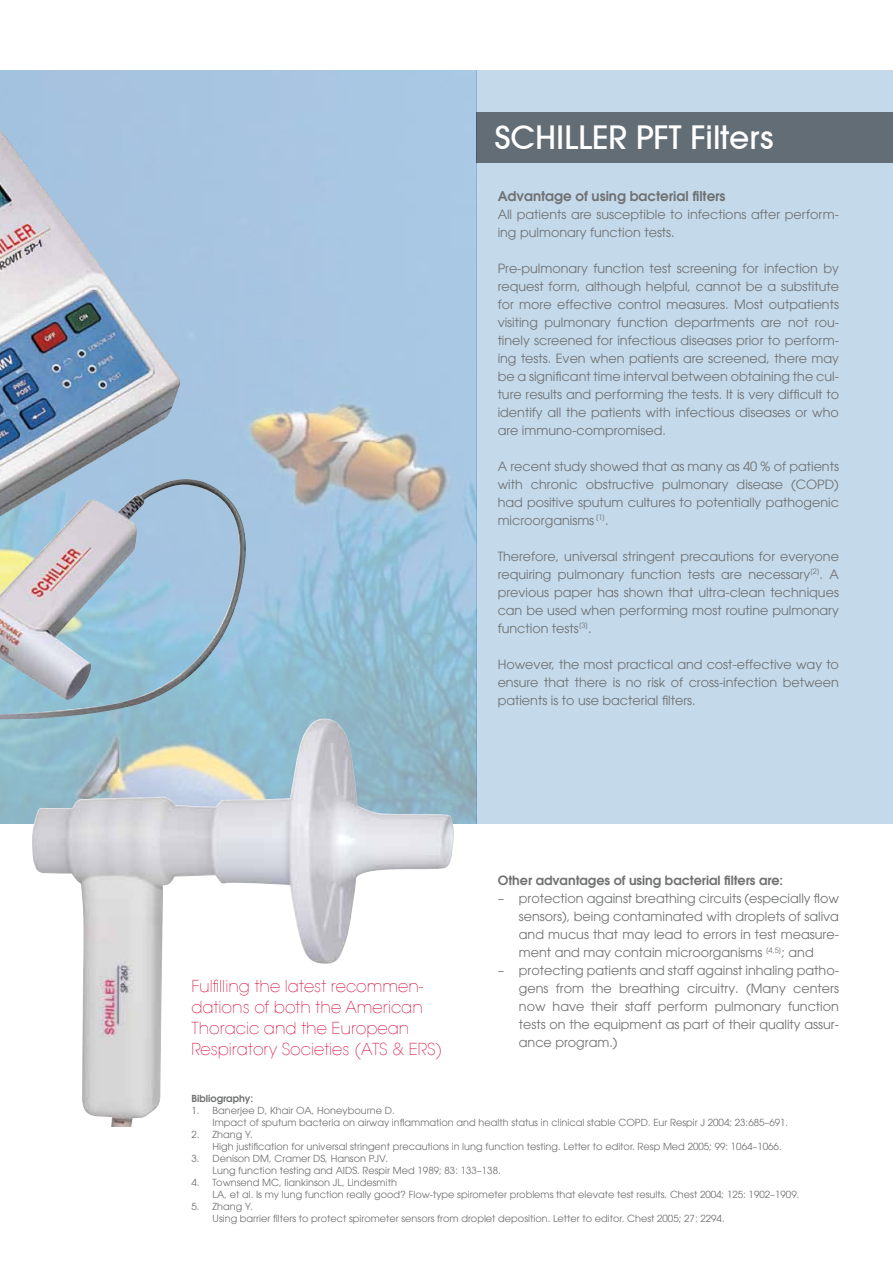
<style>
.page{position:relative;width:893px;height:1263px;background:#fff}
.page>*{position:absolute;margin:0;border:0;box-sizing:border-box;transform-origin:0 0}
.t1{font:500 31.5px "Avant Garde";color:#fff}
.t2{font:200 16.5px/21px "Avant Garde LT";color:#d40032}
.t3{font:600 13.5px "Avant Garde LT";color:#707172}
.t4{font:12.75px/18px "Avant Garde LT";color:#707172;text-align:justify}
.t5{font:600 12.75px "Avant Garde LT";color:#707172}
.t6{font:9.75px/12px "Avant Garde LT";color:#707172}
.t7{font:600 9.75px "Avant Garde LT";color:#707172}
</style>
<div class="page">
<img style="left:0;top:70px;width:476px;height:753px">
<div style="left:476px;top:70px;width:417px;height:753px;background:#c4daeb"></div>
<div style="left:476px;top:112px;width:417px;height:51px;background:#626d75"></div>
<img style="left:0;top:129px;width:246px;height:590px">
<img style="left:31px;top:719px;width:423px;height:408px">
<h1 class="t1" style="left:495px;top:118px;width:280px">SCHILLER PFT Filters</h1>
<p class="t3" style="left:498px;top:187px;width:229px">Advantage of using bacterial filters</p>
<p class="t4" style="left:498px;top:205px;width:343px">All patients are susceptible to infections after perform&shy;ing pulmonary function tests.</p>
<p class="t4" style="left:498px;top:259px;width:343px">Pre-pulmonary function test screening for infection by request form, although helpful, cannot be a substitute for more effective control measures. Most outpatients visiting pulmonary function departments are not rou&shy;tinely screened for infectious diseases prior to perform&shy;ing tests. Even when patients are screened, there may be a significant time interval between obtaining the cul&shy;ture results and performing the tests. It is very difficult to identify all the patients with infectious diseases or who are immuno-compromised.</p>
<p class="t4" style="left:498px;top:457px;width:343px">A recent study showed that as many as 40 % of patients with chronic obstructive pulmonary disease (COPD) had positive sputum cultures to potentially pathogenic microorganisms <sup>[1]</sup>.</p>
<p class="t4" style="left:498px;top:547px;width:343px">Therefore, universal stringent precautions for everyone requiring pulmonary function tests are necessary<sup>[2]</sup>. A previous paper has shown that ultra-clean techniques can be used when performing most routine pulmonary function tests<sup>[3]</sup>.</p>
<p class="t4" style="left:498px;top:655px;width:343px">However, the most practical and cost-effective way to ensure that there is no risk of cross-infection between patients is to use bacterial filters.</p>
<p class="t2" style="left:191px;top:975px;width:253px">Fulfilling the latest recommen&shy;dations of both the American<br>Thoracic and the European<br>Respiratory Societies (ATS &amp; ERS)</p>
<p class="t5" style="left:498px;top:872px;width:287px">Other advantages of using bacterial filters are:</p>
<p class="t4" style="left:519px;top:889px;width:322px;text-indent:-21px">– protection against breathing circuits (especially flow sensors), being contaminated with droplets of saliva and mucus that may lead to errors in test measure&shy;ment and may contain microorganisms <sup>[4,5]</sup>; and</p>
<p class="t4" style="left:519px;top:961px;width:322px;text-indent:-21px">– protecting patients and staff against inhaling patho&shy;gens from the breathing circuitry. (Many centers now have their staff perform pulmonary function tests on the equipment as part of their quality assur&shy;ance program.)</p>
<p class="t7" style="left:191px;top:1092px;width:64px">Bibliography:</p>
<p class="t6" style="left:213px;top:1105px;width:577px;text-indent:-21px">1. Banerjee D, Khair OA, Honeybourne D.<br>Impact of sputum bacteria on airway inflammation and health status in clinical stable COPD. Eur Respir J 2004; 23:685–691.</p>
<p class="t6" style="left:213px;top:1129px;width:571px;text-indent:-21px">2. Zhang Y.<br>High justification for universal stringent precautions in lung function testing. Letter to editor. Resp Med 2005; 99: 1064–1066.</p>
<p class="t6" style="left:213px;top:1153px;width:290px;text-indent:-21px">3. Denison DM, Cramer DS, Hanson PJV.<br>Lung function testing and AIDS. Respir Med 1989; 83: 133–138.</p>
<p class="t6" style="left:213px;top:1177px;width:588px;text-indent:-21px">4. Townsend MC, Iiankinson JL, Lindesmith<br>LA, et al. Is my lung function really good? Flow-type spirometer problems that elevate test results. Chest 2004; 125: 1902–1909.</p>
<p class="t6" style="left:213px;top:1201px;width:514px;text-indent:-21px">5. Zhang Y.<br>Using barrier filters to protect spirometer sensors from droplet deposition. Letter to editor. Chest 2005; 27: 2294.</p>
</div>
